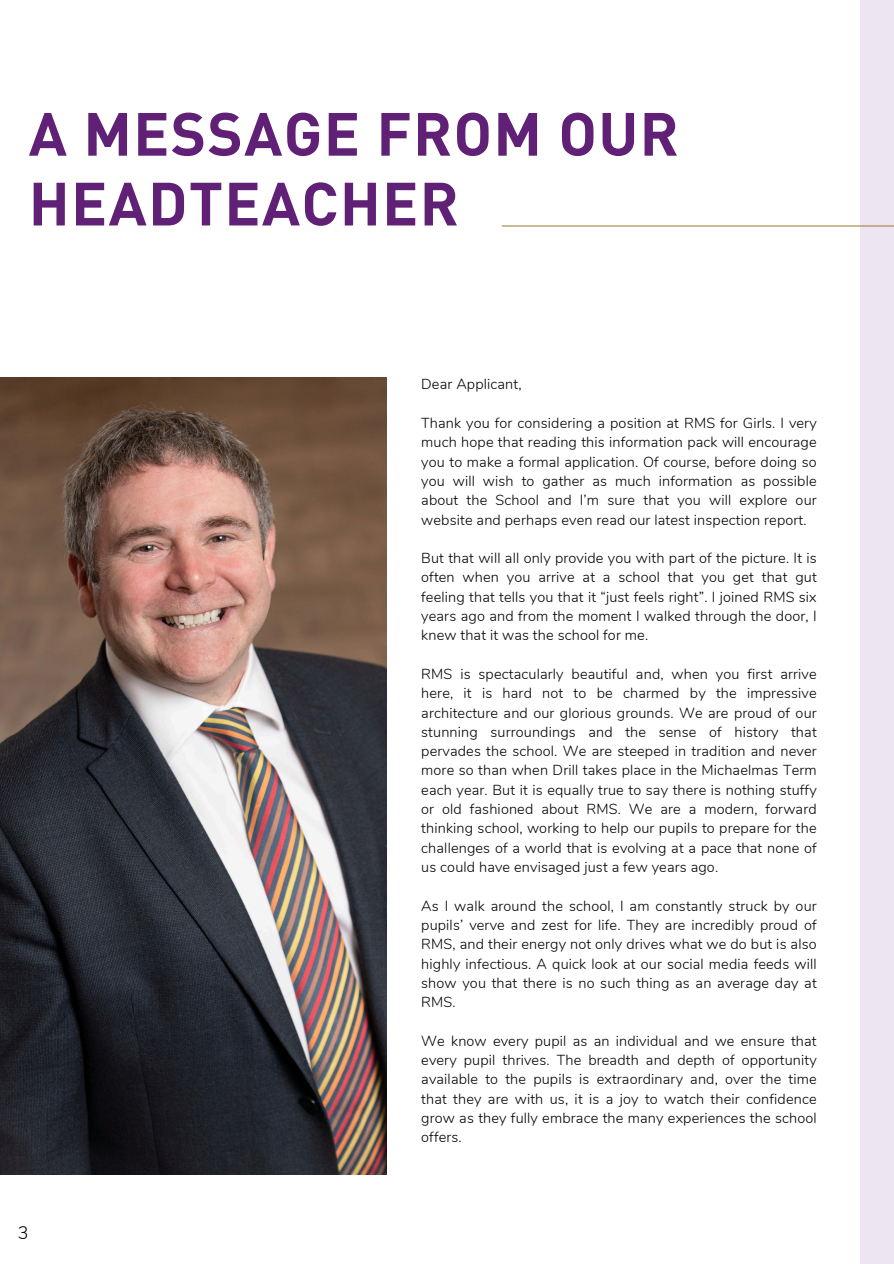
<style>
.page{position:relative;width:894px;height:1264px;background:#fff}
.page>*{position:absolute;margin:0;border:0;box-sizing:border-box;transform-origin:0 0}
.t1{font:700 60px/69.8px "DIN";letter-spacing:.02em;color:#602076}
.t2{font:300 18px "Nunito";color:#000}
.t3{font:300 14.4px/19.4px "Nunito";letter-spacing:.01em;color:#000;text-align:justify}
</style>
<div class="page">
<div style="left:860px;top:0;width:33px;height:1263px;background:#ede6f2"></div>
<hr style="left:502px;top:225px;width:391px;height:1px;background:#a68245">
<img style="left:0;top:377px;width:386px;height:797px">
<p class="t1" style="left:29px;top:96px;width:651px">A MESSAGE FROM OUR<br>HEADTEACHER</p>
<p class="t2" style="left:18px;top:1220px;width:12px">3</p>
<p class="t3" style="left:421px;top:375px;width:102px">Dear Applicant,</p>
<p class="t3" style="left:421px;top:413px;width:397px">Thank you for considering a position at RMS for Girls. I very much hope that reading this information pack will encourage you to make a formal application. Of course, before doing so you will wish to gather as much information as possible about the School and I’m sure that you will explore our website and perhaps even read our latest inspection report.</p>
<p class="t3" style="left:421px;top:548px;width:397px">But that will all only provide you with part of the picture. It is often when you arrive at a school that you get that gut feeling that tells you that it “just feels right”. I joined RMS six years ago and from the moment I walked through the door, I knew that it was the school for me.</p>
<p class="t3" style="left:421px;top:664px;width:397px">RMS is spectacularly beautiful and, when you first arrive here, it is hard not to be charmed by the impressive architecture and our glorious grounds. We are proud of our stunning surroundings and the sense of history that pervades the school. We are steeped in tradition and never more so than when Drill takes place in the Michaelmas Term each year. But it is equally true to say there is nothing stuffy or old fashioned about RMS. We are a modern, forward thinking school, working to help our pupils to prepare for the challenges of a world that is evolving at a pace that none of us could have envisaged just a few years ago.</p>
<p class="t3" style="left:421px;top:896px;width:397px">As I walk around the school, I am constantly struck by our pupils’ verve and zest for life. They are incredibly proud of RMS, and their energy not only drives what we do but is also highly infectious. A quick look at our social media feeds will show you that there is no such thing as an average day at RMS.</p>
<p class="t3" style="left:421px;top:1031px;width:397px">We know every pupil as an individual and we ensure that every pupil thrives. The breadth and depth of opportunity available to the pupils is extraordinary and, over the time that they are with us, it is a joy to watch their confidence grow as they fully embrace the many experiences the school offers.</p>
</div>
